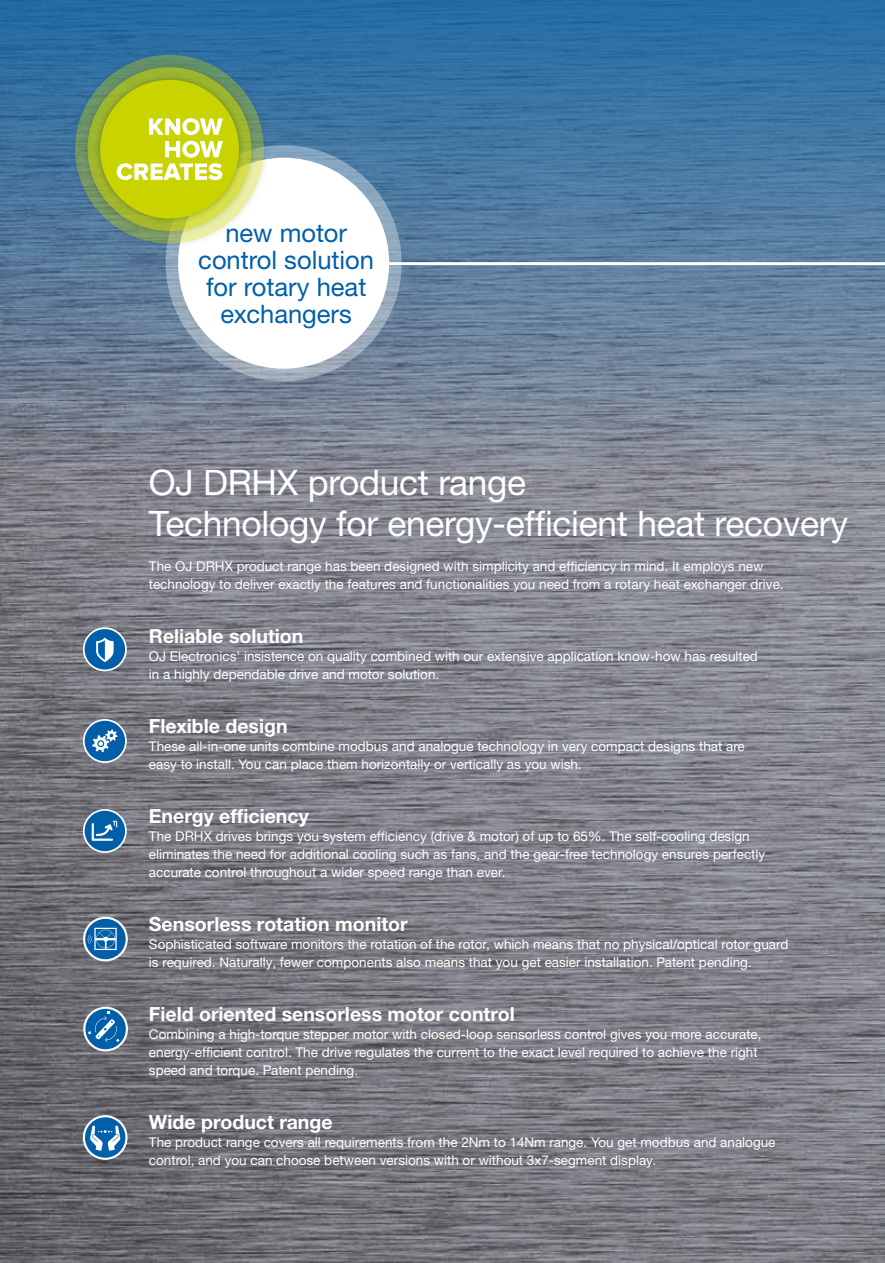
<style>
.page{position:relative;width:885px;height:1263px;background:#fff}
.page>*{position:absolute;margin:0;border:0;box-sizing:border-box;transform-origin:0 0}
.t1{font:35.25px/40.5px "Helvetica Neue LTW1 G";letter-spacing:-.005em;color:#fff}
.t2{font:25.5px/27px "Helvetica Neue LTW1 G";color:#005fa8;text-align:center}
.t3{font:700 19.5px "Helvetica Neue LTW1 G";color:#fff}
.t4{font:13.5px/18px "Helvetica Neue LTW1 G";color:#fff}
</style>
<div class="page">
<img style="left:0;top:473px;width:884px;height:790px">
<svg style="left:0;top:0;width:884px;height:473px;background:#4a779e"></svg>
<svg style="left:166px;top:145px;width:235px;height:236px;background:#96aabd"></svg>
<div style="left:178px;top:158px;width:211px;height:211px;background:#fff;border-radius:50%"></div>
<img style="left:67px;top:46px;width:205px;height:206px">
<img style="left:79px;top:59px;width:181px;height:180px">
<svg style="left:88px;top:67px;width:163px;height:164px"></svg>
<img style="left:92px;top:71px;width:155px;height:156px">
<div style="left:100px;top:80px;width:139px;height:139px;background:#c8d300;border-radius:50%"></div>
<svg style="left:149px;top:118px;width:74px;height:17px"></svg>
<svg style="left:117px;top:141px;width:106px;height:39px"></svg>
<div style="left:84px;top:628px;width:42px;height:42px;background:#005fa8;border-radius:50%"></div>
<div style="left:83px;top:627px;width:44px;height:44px;border:2px solid #fff;border-radius:50%"></div>
<svg style="left:96px;top:638px;width:18px;height:24px"></svg>
<div style="left:84px;top:720px;width:42px;height:42px;background:#005fa8;border-radius:50%"></div>
<div style="left:83px;top:719px;width:44px;height:44px;border:2px solid #fff;border-radius:50%"></div>
<svg style="left:92px;top:729px;width:25px;height:23px"></svg>
<svg style="left:83px;top:1115px;width:44px;height:45px"></svg>
<svg style="left:81px;top:1007px;width:48px;height:44px;background:#5082ab"></svg>
<svg style="left:81px;top:917px;width:48px;height:44px;background:#5686ad"></svg>
<svg style="left:84px;top:810px;width:42px;height:42px"></svg>
<div style="left:83px;top:809px;width:44px;height:44px;border:2px solid #fff;border-radius:50%"></div>
<svg style="left:92px;top:821px;width:25px;height:20px"></svg>
<svg style="left:376px;top:261px;width:508px;height:208px;background:#76889c"></svg>
<h2 class="t2" style="left:198px;top:219px;width:177px">new motor control solution for rotary heat exchangers</h2>
<h1 class="t1" style="left:149px;top:462px;width:700px">OJ DRHX product range<br>Technology for energy-efficient heat recovery</h1>
<p class="t4" style="left:149px;top:557px;width:636px">The OJ DRHX product range has been designed with simplicity and efficiency in mind. It employs new technology to deliver exactly the features and functionalities you need from a rotary heat exchanger drive.</p>
<h3 class="t3" style="left:149px;top:624px;width:156px">Reliable solution</h3>
<p class="t4" style="left:149px;top:647px;width:610px">OJ Electronics’ insistence on quality combined with our extensive application know-how has resulted in a highly dependable drive and motor solution.</p>
<h3 class="t3" style="left:149px;top:714px;width:140px">Flexible design</h3>
<p class="t4" style="left:149px;top:737px;width:597px">These all-in-one units combine modbus and analogue technology in very compact designs that are easy to install. You can place them horizontally or vertically as you wish.</p>
<h3 class="t3" style="left:149px;top:804px;width:161px">Energy efficiency</h3>
<p class="t4" style="left:149px;top:827px;width:617px">The DRHX drives brings you system efficiency (drive &amp; motor) of up to 65%. The self-cooling design eliminates the need for additional cooling such as fans, and the gear-free technology ensures perfectly accurate control throughout a wider speed range than ever.</p>
<h3 class="t3" style="left:149px;top:912px;width:260px">Sensorless rotation monitor</h3>
<p class="t4" style="left:149px;top:935px;width:641px">Sophisticated software monitors the rotation of the rotor, which means that no physical/optical rotor guard is required. Naturally, fewer components also means that you get easier installation. Patent pending.</p>
<h3 class="t3" style="left:149px;top:1002px;width:367px">Field oriented sensorless motor control</h3>
<p class="t4" style="left:149px;top:1025px;width:614px">Combining a high-torque stepper motor with closed-loop sensorless control gives you more accurate, energy-efficient control. The drive regulates the current to the exact level required to achieve the right speed and torque. Patent pending.</p>
<h3 class="t3" style="left:149px;top:1110px;width:185px">Wide product range</h3>
<p class="t4" style="left:149px;top:1133px;width:628px">The product range covers all requirements from the 2Nm to 14Nm range. You get modbus and analogue control, and you can choose between versions with or without 3x7-segment display.</p>
</div>
